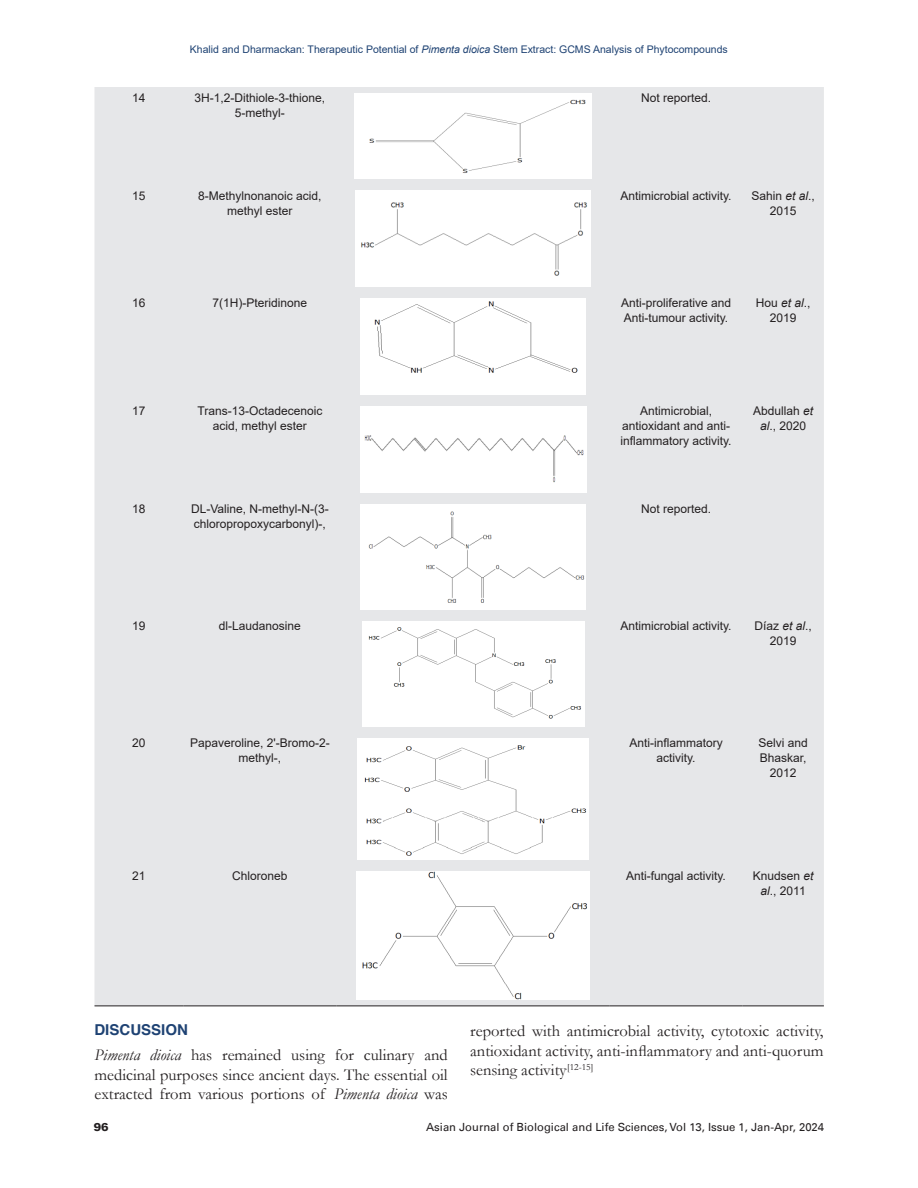
<style>
.page{position:relative;width:918px;height:1188px;background:#fff}
.page>*{position:absolute;margin:0;border:0;box-sizing:border-box;transform-origin:0 0}
.Body_Text{font:16.5px/19.5px "Garamond";color:#231f20;text-align:justify}
.t1{font:700 15px "Helvetica";color:#1e4273}
.Tb_Txt{font:12px/15px "Arial";color:#231f20;text-align:center}
.t2{font:11.25px "Univers LT";color:#231f20}
.t3{font:900 11.25px "Univers LT";color:#231f20}
.t4{font:10.5px "Arial";color:#1e4273}
.s1{font-style:italic}
</style>
<div class="page">
<div style="left:94px;top:87px;width:730px;height:919px;background:#e6e7e9"></div>
<hr style="left:94px;top:1006px;width:89px;height:1px;background:#231f20">
<hr style="left:183px;top:1006px;width:154px;height:1px;background:#231f20">
<hr style="left:337px;top:1006px;width:273px;height:1px;background:#231f20">
<hr style="left:610px;top:1006px;width:133px;height:1px;background:#231f20">
<hr style="left:742px;top:1006px;width:82px;height:1px;background:#231f20">
<img style="left:354px;top:93px;width:238px;height:86px">
<img style="left:356px;top:191px;width:234px;height:96px">
<img style="left:360px;top:299px;width:226px;height:96px">
<img style="left:360px;top:407px;width:226px;height:85px">
<img style="left:361px;top:504px;width:224px;height:106px">
<img style="left:362px;top:622px;width:222px;height:104px">
<img style="left:358px;top:738px;width:230px;height:122px">
<img style="left:357px;top:872px;width:233px;height:128px">
<p class="t4" style="left:190px;top:42px;width:539px">Khalid and Dharmackan: Therapeutic Potential of <span class="s1">Pimenta dioica</span> Stem Extract: GCMS Analysis of Phytocompounds</p>
<p class="Tb_Txt" style="left:132px;top:90px;width:15px">14</p>
<p class="Tb_Txt" style="left:195px;top:90px;width:132px">3H-1,2-Dithiole-3-thione,<br>5-methyl-</p>
<p class="Tb_Txt" style="left:641px;top:90px;width:72px">Not reported.</p>
<p class="Tb_Txt" style="left:132px;top:188px;width:15px">15</p>
<p class="Tb_Txt" style="left:198px;top:188px;width:125px">8-Methylnonanoic acid, methyl ester</p>
<p class="Tb_Txt" style="left:621px;top:188px;width:113px">Antimicrobial activity.</p>
<p class="Tb_Txt" style="left:752px;top:188px;width:65px">Sahin <span class="s1">et al</span>.,<br>2015</p>
<p class="Tb_Txt" style="left:132px;top:296px;width:15px">16</p>
<p class="Tb_Txt" style="left:213px;top:296px;width:96px">7(1H)-Pteridinone</p>
<p class="Tb_Txt" style="left:621px;top:296px;width:112px;text-align:left">Anti-proliferative and<br>Anti-tumour activity.</p>
<p class="Tb_Txt" style="left:756px;top:296px;width:56px">Hou <span class="s1">et al</span>.,<br>2019</p>
<p class="Tb_Txt" style="left:132px;top:404px;width:15px">17</p>
<p class="Tb_Txt" style="left:197px;top:404px;width:126px">Trans-13-Octadecenoic acid, methyl ester</p>
<p class="Tb_Txt" style="left:621px;top:404px;width:113px">Antimicrobial, antioxidant and anti&shy;inflammatory activity.</p>
<p class="Tb_Txt" style="left:753px;top:404px;width:62px">Abdullah <span class="s1">et al</span>., 2020</p>
<p class="Tb_Txt" style="left:132px;top:501px;width:15px">18</p>
<p class="Tb_Txt" style="left:191px;top:501px;width:139px;text-align:left">DL-Valine, N-methyl-N-(3- chloropropoxycarbonyl)-,</p>
<p class="Tb_Txt" style="left:641px;top:501px;width:72px">Not reported.</p>
<p class="Tb_Txt" style="left:132px;top:619px;width:15px">19</p>
<p class="Tb_Txt" style="left:219px;top:619px;width:84px">dl-Laudanosine</p>
<p class="Tb_Txt" style="left:621px;top:619px;width:113px">Antimicrobial activity.</p>
<p class="Tb_Txt" style="left:755px;top:619px;width:59px">Díaz <span class="s1">et al</span>.,<br>2019</p>
<p class="Tb_Txt" style="left:132px;top:735px;width:15px">20</p>
<p class="Tb_Txt" style="left:190px;top:735px;width:141px">Papaveroline, 2'-Bromo-2- methyl-,</p>
<p class="Tb_Txt" style="left:629px;top:735px;width:95px">Anti-inflammatory activity.</p>
<p class="Tb_Txt" style="left:759px;top:735px;width:51px">Selvi and<br>Bhaskar,<br>2012</p>
<p class="Tb_Txt" style="left:132px;top:869px;width:15px">21</p>
<p class="Tb_Txt" style="left:232px;top:869px;width:57px">Chloroneb</p>
<p class="Tb_Txt" style="left:626px;top:869px;width:101px">Anti-fungal activity.</p>
<p class="Tb_Txt" style="left:753px;top:869px;width:62px">Knudsen <span class="s1">et al</span>., 2011</p>
<h2 class="t1" style="left:94px;top:1017px;width:95px">DISCUSSION</h2>
<p class="Body_Text" style="left:94px;top:1045px;width:355px"><span class="s1">Pimenta dioica</span> has remained using for culinary and medicinal purposes since ancient days. The essential oil extracted from various portions of <span class="s1">Pimenta dioica</span> was</p>
<p class="Body_Text" style="left:470px;top:1021px;width:355px">reported with antimicrobial activity, cytotoxic activity, antioxidant activity, anti-inflammatory and anti-quorum sensing activity<sup>.[12-15]</sup></p>
<p class="t3" style="left:94px;top:1120px;width:17px">96</p>
<p class="t2" style="left:426px;top:1120px;width:399px">Asian Journal of Biological and Life Sciences, Vol 13, Issue 1, Jan-Apr, 2024</p>
</div>
